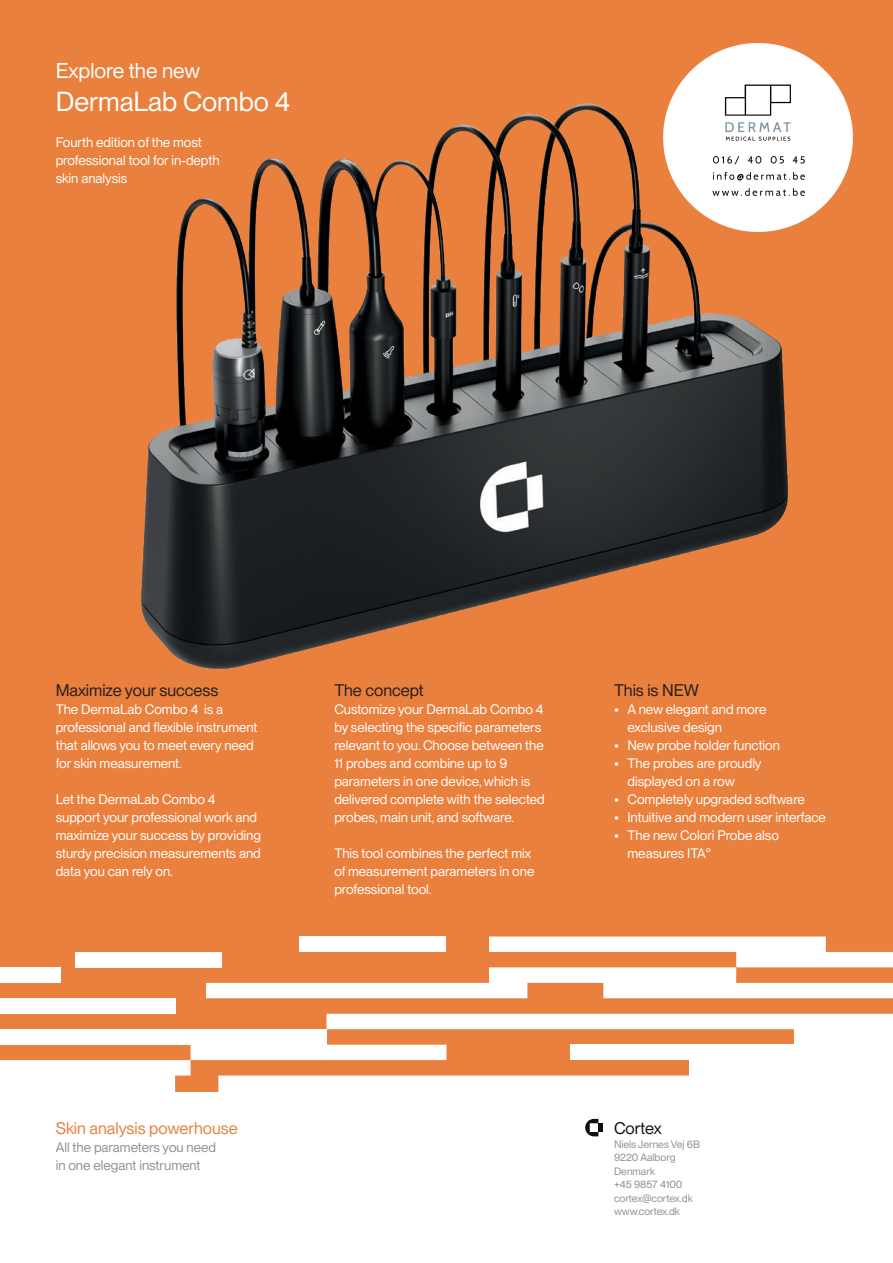
<style>
.page{position:relative;width:893px;height:1263px;background:#fff}
.page>*{position:absolute;margin:0;border:0;box-sizing:border-box;transform-origin:0 0}
.t1{font:27px "PP Neue Montreal";color:#fff}
.t2{font:21px "PP Neue Montreal";color:#fff}
.t3{font:16.5px "PP Neue Montreal";color:#231f20}
.t4{font:16.5px "PP Neue Montreal";color:#e9803d}
.t5{font:16.5px "PP Neue Montreal";color:#0e0f0e}
.t6{font:13.5px/18px "PP Neue Montreal";color:#fff}
.t7{font:13.5px "PP Neue Montreal";color:#929192}
.t8{font:10.5px "PP Neue Montreal";color:#929192}
</style>
<div class="page">
<div style="left:0;top:0;width:893px;height:1091px;background:#e9803d"></div>
<div style="left:0;top:998px;width:175px;height:16px;background:#fff"></div>
<div style="left:75px;top:952px;width:146px;height:15px;background:#fff"></div>
<div style="left:0;top:967px;width:61px;height:16px;background:#fff"></div>
<svg style="left:206px;top:936px;width:687px;height:62px"></svg>
<svg style="left:0;top:1014px;width:893px;height:78px"></svg>
<svg style="left:585px;top:1119px;width:13px;height:17px"></svg>
<div style="left:598px;top:1123px;width:5px;height:9px;background:#0e0f0e"></div>
<img style="left:140px;top:103px;width:649px;height:567px">
<img style="left:664px;top:43px;width:188px;height:189px">
<p class="t2" style="left:56px;top:58px;width:146px">Explore the new</p>
<p class="t1" style="left:56px;top:85px;width:236px">DermaLab Combo 4</p>
<p class="t6" style="left:56px;top:133px;width:148px">Fourth edition of the most</p>
<p class="t6" style="left:56px;top:151px;width:165px">professional tool for in-depth</p>
<p class="t6" style="left:56px;top:169px;width:73px">skin analysis</p>
<p class="t3" style="left:56px;top:681px;width:164px">Maximize your success</p>
<p class="t6" style="left:56px;top:700px;width:203px">The DermaLab Combo 4 is a professional and flexible instrument that allows you to meet every need for skin measurement.</p>
<p class="t6" style="left:56px;top:790px;width:207px">Let the DermaLab Combo 4 support your professional work and maximize your success by providing sturdy precision measurements and data you can rely on.</p>
<p class="t3" style="left:334px;top:681px;width:91px">The concept</p>
<p class="t6" style="left:334px;top:700px;width:211px">Customize your DermaLab Combo 4 by selecting the specific parameters relevant to you. Choose between the</p>
<p class="t6" style="left:334px;top:754px;width:174px">11 probes and combine up to 9</p>
<p class="t6" style="left:334px;top:772px;width:212px">parameters in one device, which is delivered complete with the selected probes, main unit, and software.</p>
<p class="t6" style="left:334px;top:844px;width:202px">This tool combines the perfect mix of measurement parameters in one professional tool.</p>
<p class="t3" style="left:614px;top:681px;width:86px">This is NEW</p>
<p class="t6" style="left:614px;top:700px;width:154px">• A new elegant and more</p>
<p class="t6" style="left:627px;top:718px;width:96px">exclusive design</p>
<p class="t6" style="left:614px;top:736px;width:167px">• New probe holder function</p>
<p class="t6" style="left:614px;top:754px;width:149px">• The probes are proudly</p>
<p class="t6" style="left:627px;top:772px;width:109px">displayed on a row</p>
<p class="t6" style="left:614px;top:790px;width:192px">• Completely upgraded software</p>
<p class="t6" style="left:614px;top:808px;width:213px">• Intuitive and modern user interface</p>
<p class="t6" style="left:614px;top:826px;width:166px">• The new Colori Probe also</p>
<p class="t6" style="left:627px;top:844px;width:85px">measures ITA°</p>
<p class="t4" style="left:56px;top:1119px;width:184px">Skin analysis powerhouse</p>
<p class="t7" style="left:56px;top:1139px;width:162px">All the parameters you need</p>
<p class="t7" style="left:56px;top:1157px;width:146px">in one elegant instrument</p>
<p class="t5" style="left:614px;top:1119px;width:49px">Cortex</p>
<p class="t8" style="left:614px;top:1138px;width:87px">Niels Jernes Vej 6B</p>
<p class="t8" style="left:614px;top:1151px;width:63px">9220 Aalborg</p>
<p class="t8" style="left:614px;top:1165px;width:43px">Denmark</p>
<p class="t8" style="left:614px;top:1178px;width:70px">+45 9857 4100</p>
<p class="t8" style="left:614px;top:1192px;width:80px">cortex@cortex.dk</p>
<p class="t8" style="left:614px;top:1205px;width:67px">www.cortex.dk</p>
</div>
